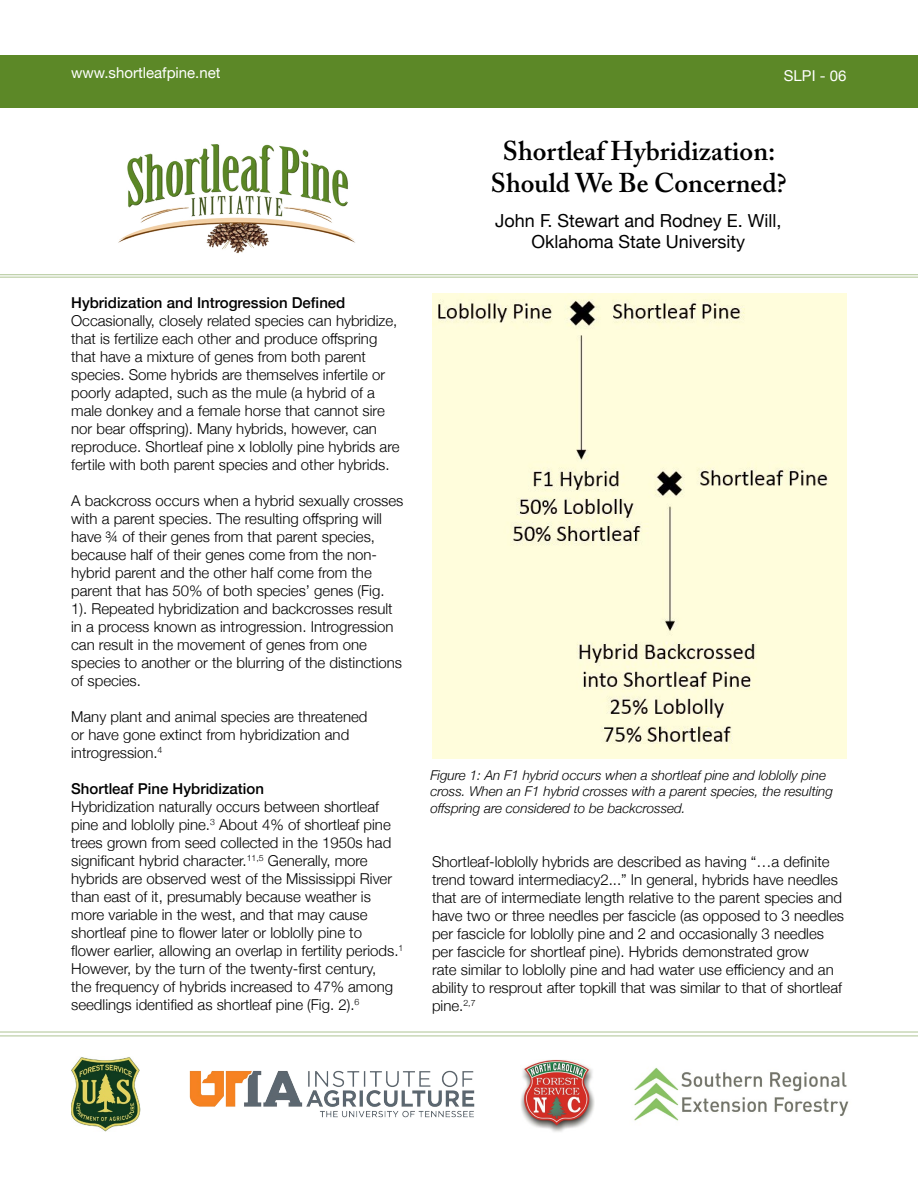
<style>
.page{position:relative;width:918px;height:1188px;background:#fff}
.page>*{position:absolute;margin:0;border:0;box-sizing:border-box;transform-origin:0 0}
.t1{font:600 27px/32.4px "Adobe Caslon Pro";color:#000;text-align:center}
.t2{font:18px/21.6px "Helvetica Neue";color:#000;text-align:center}
.t3{font:300 15px/18px "Helvetica Neue";color:#000}
.t4{font:500 15px "Helvetica Neue";color:#000}
.t5{font:15px "Helvetica Neue";color:#fff}
.t6{font:italic 300 13.5px/16.2px "Helvetica Neue";color:#000}
</style>
<div class="page">
<div style="left:0;top:55px;width:918px;height:52px;background:#5c8827"></div>
<img style="left:118px;top:144px;width:237px;height:110px">
<hr style="left:0;top:1036px;width:918px;height:1px;background:#5c8827">
<hr style="left:0;top:277px;width:918px;height:1px;background:#5c8827">
<hr style="left:0;top:1032px;width:918px;height:1px;background:#5c8827">
<hr style="left:0;top:274px;width:918px;height:1px;background:#5c8827">
<img style="left:432px;top:293px;width:414px;height:466px">
<img style="left:634px;top:1067px;width:215px;height:54px">
<img style="left:521px;top:1059px;width:73px;height:73px">
<img style="left:71px;top:1057px;width:70px;height:74px">
<img style="left:189px;top:1070px;width:286px;height:48px">
<p class="t5" style="left:71px;top:62px;width:151px">www.shortleafpine.net</p>
<p class="t4" style="left:71px;top:291px;width:276px">Hybridization and Introgression Defined</p>
<p class="t3" style="left:71px;top:310px;width:330px">Occasionally, closely related species can hybridize, that is fertilize each other and produce offspring that have a mixture of genes from both parent species. Some hybrids are themselves infertile or poorly adapted, such as the mule (a hybrid of a male donkey and a female horse that cannot sire nor bear offspring). Many hybrids, however, can reproduce. Shortleaf pine x loblolly pine hybrids are fertile with both parent species and other hybrids.</p>
<p class="t3" style="left:71px;top:490px;width:334px">A backcross occurs when a hybrid sexually crosses with a parent species. The resulting offspring will have ¾ of their genes from that parent species, because half of their genes come from the non&shy;hybrid parent and the other half come from the parent that has 50% of both species’ genes (Fig.<br>1). Repeated hybridization and backcrosses result in a process known as introgression. Introgression can result in the movement of genes from one species to another or the blurring of the distinctions of species.</p>
<p class="t3" style="left:71px;top:706px;width:298px">Many plant and animal species are threatened or have gone extinct from hybridization and introgression.<sup>4</sup></p>
<p class="t4" style="left:71px;top:777px;width:194px">Shortleaf Pine Hybridization</p>
<p class="t3" style="left:71px;top:796px;width:334px">Hybridization naturally occurs between shortleaf pine and loblolly pine.<sup>3</sup> About 4% of shortleaf pine trees grown from seed collected in the 1950s had significant hybrid character.<sup>11,5</sup> Generally, more hybrids are observed west of the Mississippi River than east of it, presumably because weather is more variable in the west, and that may cause shortleaf pine to flower later or loblolly pine to flower earlier, allowing an overlap in fertility periods.<sup>1<br></sup>However, by the turn of the twenty-first century,<br>the frequency of hybrids increased to 47% among seedlings identified as shortleaf pine (Fig. 2).<sup>6</sup></p>
<p class="t5" style="left:784px;top:65px;width:64px">SLPI - 06</p>
<h1 class="t1" style="left:491px;top:135px;width:298px">Shortleaf Hybridization:<br>Should We Be Concerned?</h1>
<p class="t2" style="left:495px;top:211px;width:288px">John F. Stewart and Rodney E. Will,<br>Oklahoma State University</p>
<p class="t6" style="left:430px;top:766px;width:404px">Figure 1: An F1 hybrid occurs when a shortleaf pine and loblolly pine cross. When an F1 hybrid crosses with a parent species, the resulting offspring are considered to be backcrossed.</p>
<p class="t3" style="left:432px;top:851px;width:414px">Shortleaf-loblolly hybrids are described as having “…a definite trend toward intermediacy2...” In general, hybrids have needles that are of intermediate length relative to the parent species and have two or three needles per fascicle (as opposed to 3 needles per fascicle for loblolly pine and 2 and occasionally 3 needles per fascicle for shortleaf pine). Hybrids demonstrated grow<br>rate similar to loblolly pine and had water use efficiency and an ability to resprout after topkill that was similar to that of shortleaf pine.<sup>2,7</sup></p>
</div>
